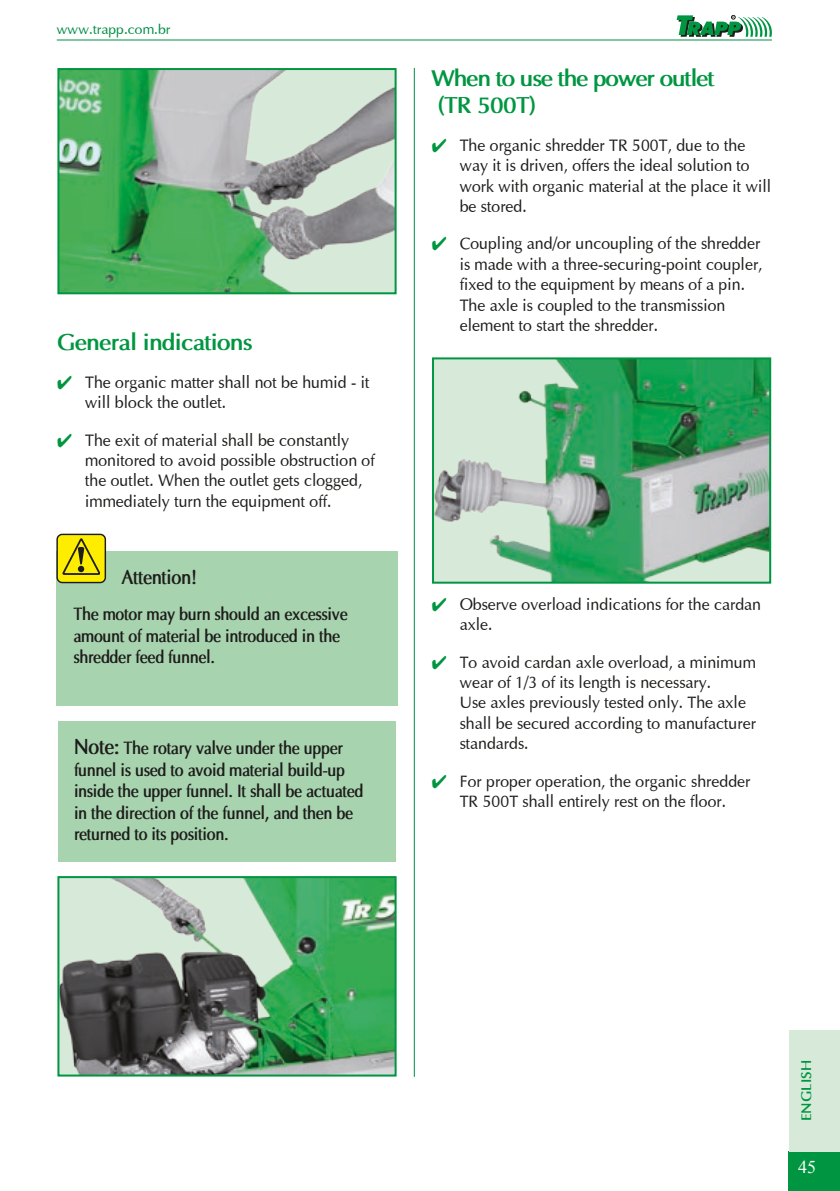
<style>
.page{position:relative;width:840px;height:1191px;background:#fff}
.page>*{position:absolute;margin:0;border:0;box-sizing:border-box;transform-origin:0 0}
.t1{font:700 23px/27.6px "Optima";letter-spacing:-.06em;color:#009641}
.t2{font:700 23px "Optima";letter-spacing:-.04em;color:#009641}
.t3{font:700 20.2px "Optima";letter-spacing:-.03em;color:#1d1d1b;scale:.85 1}
.t4{font:18px "Times New Roman";color:#fff}
.t5{font:700 17.8px/21.6px "Optima";letter-spacing:-.03em;color:#1d1d1b;scale:.85 1}
.t6{font:17px/20.4px "Optima";color:#1d1d1b;scale:.94 1}
.t7{font:16.8px/20.4px "Optima";color:#1d1d1b;scale:.95 1}
.t8{font:14px "Optima";color:#008e44}
.t9{font:700 14px "Optima";color:#009641}
.s1{font-size:21.8px}
</style>
<div class="page">
<div style="left:788px;top:1151px;width:51px;height:40px;background:#009641"></div>
<div style="left:788px;top:1029px;width:51px;height:122px;background:#d7ead9"></div>
<svg style="left:676px;top:15px;width:95px;height:22px"></svg>
<hr style="left:57px;top:40px;width:714px;height:1px;background:#008e44">
<img style="left:60px;top:71px;width:333px;height:220px">
<div style="left:57px;top:68px;width:339px;height:226px;border:2px solid #009641"></div>
<div style="left:56px;top:551px;width:341px;height:154px;background:#a8d3af"></div>
<div style="left:57px;top:534px;width:48px;height:48px;background:#ffed00;border-radius:5px"></div>
<div style="left:56px;top:533px;width:50px;height:50px;border:1px solid #1d1d1b;border-radius:5px"></div>
<svg style="left:62px;top:538px;width:38px;height:37px"></svg>
<div style="left:58px;top:721px;width:337px;height:140px;background:#a8d3af"></div>
<img style="left:60px;top:879px;width:333px;height:194px">
<div style="left:57px;top:876px;width:339px;height:200px;border:2px solid #009641"></div>
<img style="left:435px;top:360px;width:332px;height:220px">
<div style="left:432px;top:357px;width:338px;height:226px;border:2px solid #009641"></div>
<hr style="left:413px;top:68px;width:1px;height:1008px;background:#008e44">
<p class="t8" style="left:57px;top:21px;width:115px">www.trapp.com.br</p>
<h1 class="t2" style="left:57px;top:328px;width:197px">General indications</h1>
<p class="t6" style="left:85px;top:372px;width:304px">The organic matter shall not be humid - it will block the outlet.</p>
<p class="t6" style="left:85px;top:429px;width:309px">The exit of material shall be constantly monitored to avoid possible obstruction of the outlet. When the outlet gets clogged, immediately turn the equipment off.</p>
<p class="t3" style="left:121px;top:565px;width:91px">Attention!</p>
<p class="t5" style="left:73px;top:603px;width:324px">The motor may burn should an excessive amount of material be introduced in the shredder feed funnel.</p>
<p class="t5" style="left:74px;top:737px;width:342px"><span class="s1">Note:</span> The rotary valve under the upper funnel is used to avoid material build-up inside the upper funnel. It shall be actuated in the direction of the funnel, and then be returned to its position.</p>
<h1 class="t1" style="left:431px;top:64px;width:285px">When to use the power outlet (TR 500T)</h1>
<p class="t6" style="left:459px;top:135px;width:332px">The organic shredder TR 500T, due to the way it is driven, offers the ideal solution to work with organic material at the place it will be stored.</p>
<p class="t6" style="left:459px;top:233px;width:323px">Coupling and/or uncoupling of the shredder is made with a three-securing-point coupler, fixed to the equipment by means of a pin.<br>The axle is coupled to the transmission element to start the shredder.</p>
<p class="t7" style="left:459px;top:594px;width:318px">Observe overload indications for the cardan axle.</p>
<p class="t7" style="left:459px;top:651px;width:313px">To avoid cardan axle overload, a minimum wear of 1/3 of its length is necessary.<br>Use axles previously tested only. The axle shall be secured according to manufacturer standards.</p>
<p class="t7" style="left:459px;top:770px;width:307px">For proper operation, the organic shredder<br>TR 500T shall entirely rest on the floor.</p>
<p class="t9" style="left:797px;top:1121px;width:63px;rotate:-90deg">ENGLISH</p>
<p class="t4" style="left:797px;top:1154px;width:19px">45</p>
</div>
